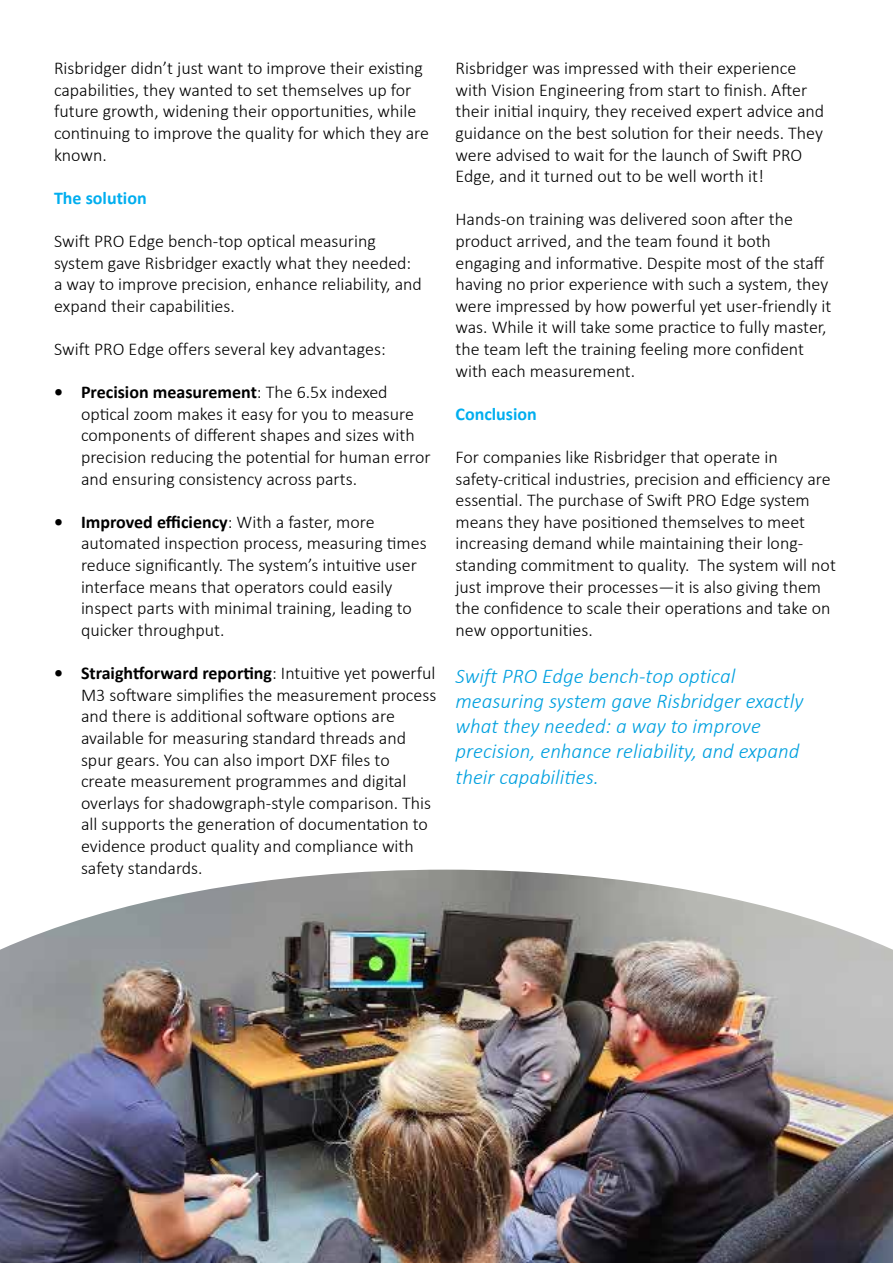
<style>
.page{position:relative;width:893px;height:1263px;background:#fff}
.page>*{position:absolute;margin:0;border:0;box-sizing:border-box;transform-origin:0 0}
.t1{font:italic 300 21px/25.2px "Calibri";color:#00a0df}
.t2{font:300 18px/21.6px "Calibri";color:#000}
.t3{font:700 18px "Calibri";color:#00aeef}
.s1{font-weight:700}
</style>
<div class="page">
<img style="left:0;top:870px;width:893px;height:393px">
<p class="t2" style="left:54px;top:57px;width:377px">Risbridger didn’t just want to improve their existing capabilities, they wanted to set themselves up for future growth, widening their opportunities, while continuing to improve the quality for which they are known.</p>
<p class="t3" style="left:54px;top:185px;width:94px">The solution</p>
<p class="t2" style="left:54px;top:230px;width:369px">Swift PRO Edge bench-top optical measuring system gave Risbridger exactly what they needed: a way to improve precision, enhance reliability, and expand their capabilities.</p>
<p class="t2" style="left:54px;top:338px;width:333px">Swift PRO Edge offers several key advantages:</p>
<p class="t2" style="left:81px;top:381px;width:351px;text-indent:-27px"><span class="s1">• Precision measurement</span>: The 6.5x indexed optical zoom makes it easy for you to measure components of different shapes and sizes with precision reducing the potential for human error and ensuring consistency across parts.</p>
<p class="t2" style="left:81px;top:511px;width:347px;text-indent:-27px"><span class="s1">• Improved efficiency</span>: With a faster, more automated inspection process, measuring times reduce significantly. The system’s intuitive user interface means that operators could easily inspect parts with minimal training, leading to quicker throughput.</p>
<p class="t2" style="left:81px;top:662px;width:357px;text-indent:-27px"><span class="s1">• Straightforward reporting</span>: Intuitive yet powerful M3 software simplifies the measurement process and there is additional software options are available for measuring standard threads and spur gears. You can also import DXF files to create measurement programmes and digital overlays for shadowgraph-style comparison. This all supports the generation of documentation to evidence product quality and compliance with safety standards.</p>
<p class="t2" style="left:455px;top:57px;width:370px">Risbridger was impressed with their experience with Vision Engineering from start to finish. After their initial inquiry, they received expert advice and guidance on the best solution for their needs. They were advised to wait for the launch of Swift PRO Edge, and it turned out to be well worth it!</p>
<p class="t2" style="left:455px;top:208px;width:377px">Hands-on training was delivered soon after the product arrived, and the team found it both engaging and informative. Despite most of the staff having no prior experience with such a system, they were impressed by how powerful yet user-friendly it was. While it will take some practice to fully master, the team left the training feeling more confident with each measurement.</p>
<p class="t3" style="left:455px;top:401px;width:83px">Conclusion</p>
<p class="t2" style="left:455px;top:446px;width:382px">For companies like Risbridger that operate in safety-critical industries, precision and efficiency are essential. The purchase of Swift PRO Edge system means they have positioned themselves to meet increasing demand while maintaining their long&shy;standing commitment to quality. The system will not just improve their processes—it is also giving them the confidence to scale their operations and take on new opportunities.</p>
<p class="t1" style="left:455px;top:663px;width:349px">Swift PRO Edge bench-top optical measuring system gave Risbridger exactly what they needed: a way to improve precision, enhance reliability, and expand their capabilities.</p>
</div>
